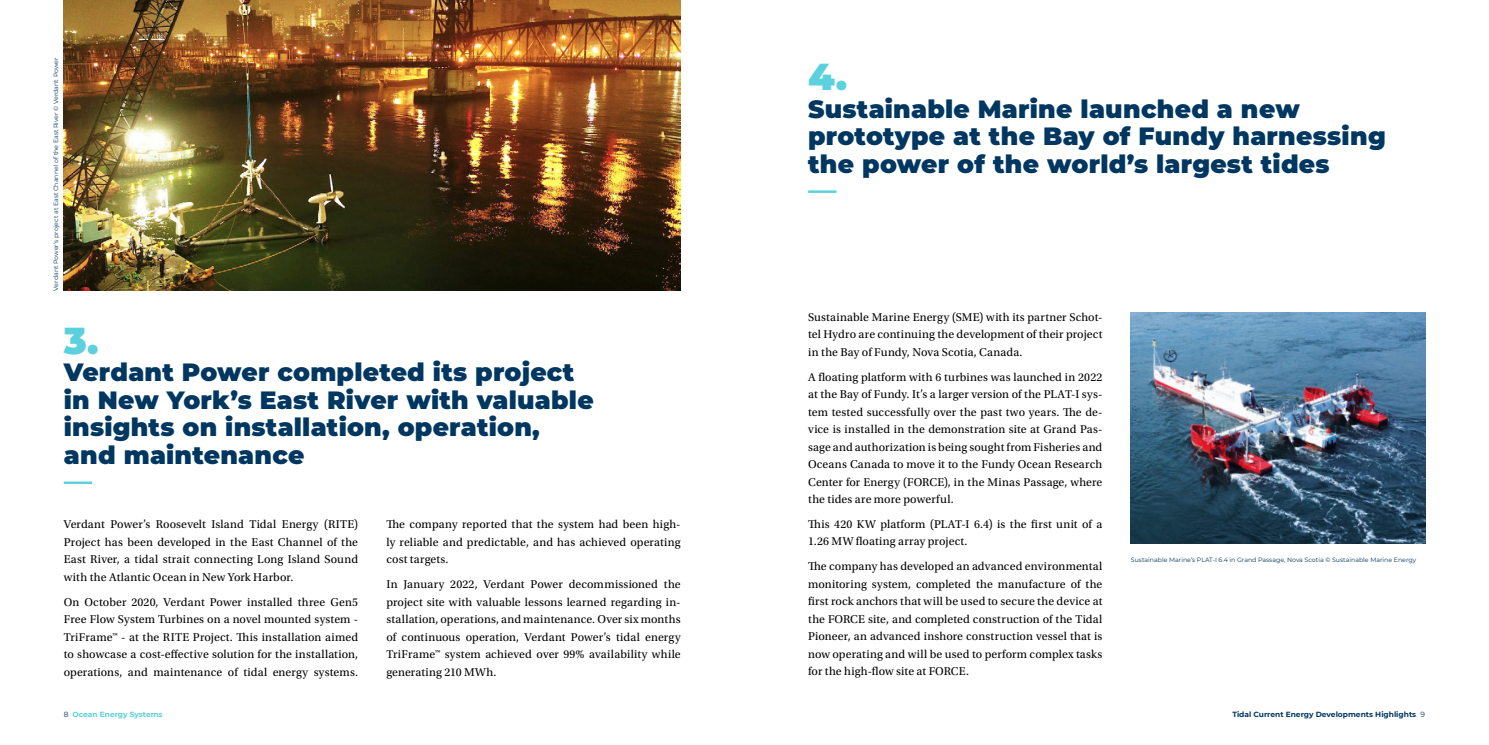
<style>
.page{position:relative;width:1489px;height:745px;background:#fff}
.page>*{position:absolute;margin:0;border:0;box-sizing:border-box;transform-origin:0 0}
.t1{font:900 37.5px "Montserrat";color:#5ad1dc}
.t2{font:900 25px/27.5px "Montserrat";letter-spacing:.01em;color:#003761}
.t3{font:11.88px/17.5px "Utopia Std";letter-spacing:.01em;color:#000;text-align:justify}
.t4{font:700 7.5px "Montserrat";color:#003761}
.t5{font:700 7.5px "Montserrat";color:#5ad1dc}
.t6{font:6.25px "Montserrat";color:#003761}
.s1{font-weight:400;color:#003761}
.s2{font-weight:400}
</style>
<div class="page">
<hr style="left:808px;top:190px;width:28px;height:3px;background:#5ad1dc">
<hr style="left:64px;top:481px;width:28px;height:2px;background:#5ad1dc">
<img style="left:64px;top:0;width:616px;height:290px">
<img style="left:1130px;top:312px;width:294px;height:231px">
<p class="t6" style="left:52px;top:290px;width:234px;rotate:-90deg">Verdant Power’s project at East Channel of the East River © Verdant Power</p>
<h1 class="t1" style="left:64px;top:312px;width:36px">3.</h1>
<h2 class="t2" style="left:64px;top:357px;width:531px">Verdant Power completed its project in New York’s East River with valuable insights on installation, operation, and maintenance</h2>
<p class="t3" style="left:64px;top:515px;width:296px">Verdant Power’s Roosevelt Island Tidal Energy (RITE)<br>Project has been developed in the East Channel of the East River, a tidal strait connecting Long Island Sound with the Atlantic Ocean in New York Harbor.</p>
<p class="t3" style="left:64px;top:592px;width:296px">On October 2020, Verdant Power installed three Gen5<br>Free Flow System Turbines on a novel mounted system - TriFrame™ - at the RITE Project. This installation aimed to showcase a cost-effective solution for the installation, operations, and maintenance of tidal energy systems.</p>
<p class="t3" style="left:386px;top:515px;width:296px">The company reported that the system had been high&shy;ly reliable and predictable, and has achieved operating cost targets.</p>
<p class="t3" style="left:386px;top:575px;width:296px">In January 2022, Verdant Power decommissioned the project site with valuable lessons learned regarding in&shy;stallation, operations, and maintenance. Over six months of continuous operation, Verdant Power’s tidal energy TriFrame™ system achieved over 99% availability while generating 210 MWh.</p>
<h1 class="t1" style="left:808px;top:49px;width:41px">4.</h1>
<h2 class="t2" style="left:808px;top:93px;width:579px">Sustainable Marine launched a new prototype at the Bay of Fundy harnessing the power of the world’s largest tides</h2>
<p class="t3" style="left:808px;top:308px;width:296px">Sustainable Marine Energy (SME) with its partner Schot&shy;tel Hydro are continuing the development of their project in the Bay of Fundy, Nova Scotia, Canada.</p>
<p class="t3" style="left:808px;top:368px;width:296px">A floating platform with 6 turbines was launched in 2022 at the Bay of Fundy. It’s a larger version of the PLAT-I sys&shy;tem tested successfully over the past two years. The de&shy;vice is installed in the demonstration site at Grand Pas&shy;sage and authorization is being sought from Fisheries and Oceans Canada to move it to the Fundy Ocean Research Center for Energy (FORCE), in the Minas Passage, where the tides are more powerful.</p>
<p class="t3" style="left:808px;top:515px;width:296px">This 420 KW platform (PLAT-I 6.4) is the first unit of a<br>1.26 MW floating array project.</p>
<p class="t3" style="left:808px;top:557px;width:296px">The company has developed an advanced environmental monitoring system, completed the manufacture of the first rock anchors that will be used to secure the device at the FORCE site, and completed construction of the Tidal Pioneer, an advanced inshore construction vessel that is now operating and will be used to perform complex tasks for the high-flow site at FORCE.</p>
<p class="t6" style="left:1130px;top:555px;width:287px">Sustainable Marine’s PLAT-I 6.4 in Grand Passage, Nova Scotia © Sustainable Marine Energy</p>
<p class="t5" style="left:64px;top:708px;width:100px"><span class="s1">8</span> Ocean Energy Systems</p>
<p class="t4" style="left:1232px;top:708px;width:194px">Tidal Current Energy Developments Highlights <span class="s2">9</span></p>
</div>
